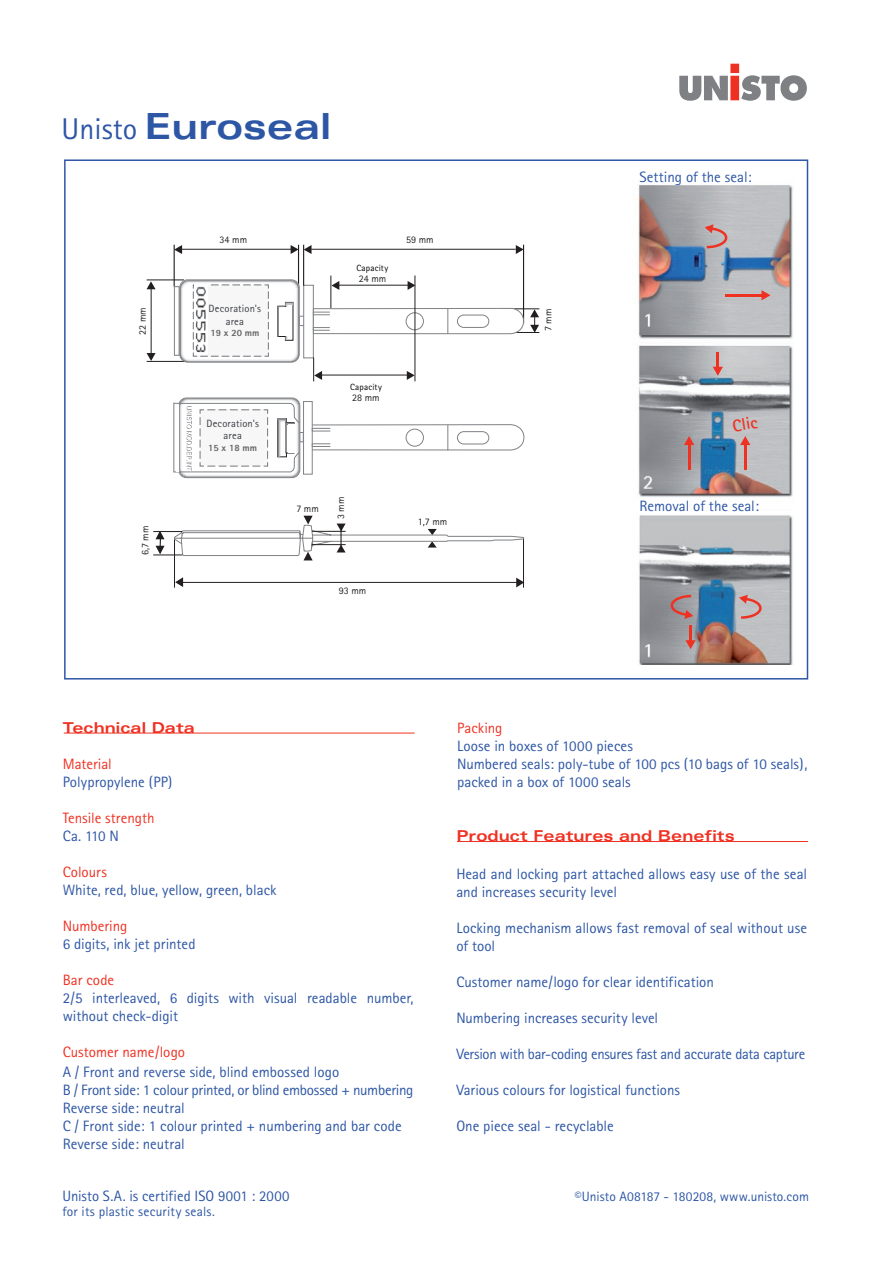
<style>
.page{position:relative;width:893px;height:1263px;background:#fff}
.page>*{position:absolute;margin:0;border:0;box-sizing:border-box;transform-origin:0 0}
.t1{font:700 expanded 36px "Univers";color:#2d56a5}
.t2{font:700 17.1px "Rotis Sans Serif";color:#ef3122}
.t3{font:15px/18px "Rotis Sans Serif";color:#2d56a5}
.t4{font:15px "Rotis Sans Serif";color:#ef3122}
.t5{font:15px "Rotis Sans Serif";letter-spacing:-.02em;color:#2d56a5}
.t6{font:700 expanded 15px "Univers";color:#ef3122}
.t7{font:13.5px "Rotis Sans Serif";letter-spacing:.01em;color:#2d56a5}
.t8{font:10.5px "Rotis Sans Serif";letter-spacing:.015em;color:#3b3d41}
.t9{font:10.05px "Rotis Sans Serif";color:#231f20}
.t10{font:800 9.6px "Rotis Sans Serif";color:#636366}
.t11{font:9px "Rotis Sans Serif";letter-spacing:.02em;color:#000}
.s1{font-family:"Rotis Sans Serif";font-weight:400;font-stretch:normal;font-size:30px}
</style>
<div class="page">
<img style="left:638px;top:185px;width:155px;height:479px">
<div style="left:299px;top:316px;width:7px;height:10px;background:#fff;border:1px solid #808285"></div>
<div style="left:303px;top:285px;width:11px;height:73px;background:#fff;border:1px solid #808285"></div>
<svg style="left:300px;top:432px;width:3px;height:10px"></svg>
<div style="left:303px;top:401px;width:9px;height:73px;background:#fff;border:1px solid #808285"></div>
<hr style="left:174px;top:245px;width:1px;height:42px;background:#231f20">
<hr style="left:147px;top:279px;width:37px;height:1px;background:#231f20">
<hr style="left:147px;top:361px;width:39px;height:1px;background:#231f20">
<hr style="left:298px;top:245px;width:1px;height:42px;background:#231f20">
<svg style="left:174px;top:245px;width:8px;height:9px"></svg>
<svg style="left:147px;top:281px;width:9px;height:8px"></svg>
<svg style="left:147px;top:353px;width:9px;height:8px"></svg>
<div style="left:179px;top:279px;width:121px;height:83px;border:1px solid #808285;border-radius:8px"></div>
<div style="left:180px;top:281px;width:119px;height:81px;border:1px solid #76787b;border-radius:8px"></div>
<div style="left:181px;top:281px;width:117px;height:80px;border:1px solid #a8a9ad;border-radius:8px"></div>
<div style="left:182px;top:282px;width:115px;height:79px;border:1px solid #dcdddf;border-radius:8px"></div>
<div style="left:182px;top:283px;width:115px;height:77px;border:1px solid #f2f3f4;border-radius:7px"></div>
<svg style="left:278px;top:302px;width:16px;height:39px"></svg>
<hr style="left:285px;top:306px;width:1px;height:30px;background:#231f20">
<div style="left:173px;top:403px;width:6px;height:69px;border:1px solid #808285"></div>
<svg style="left:174px;top:286px;width:5px;height:70px"></svg>
<hr style="left:176px;top:404px;width:2px;height:67px;background:#fff">
<hr style="left:181px;top:249px;width:111px;height:1px;background:#231f20">
<hr style="left:330px;top:276px;width:1px;height:32px;background:#231f20">
<hr style="left:303px;top:245px;width:1px;height:41px;background:#231f20">
<hr style="left:523px;top:245px;width:1px;height:78px;background:#231f20">
<hr style="left:501px;top:308px;width:38px;height:1px;background:#231f20">
<hr style="left:501px;top:332px;width:38px;height:1px;background:#231f20">
<svg style="left:516px;top:245px;width:7px;height:9px"></svg>
<svg style="left:408px;top:281px;width:6px;height:9px"></svg>
<svg style="left:331px;top:281px;width:8px;height:9px"></svg>
<svg style="left:291px;top:245px;width:21px;height:9px"></svg>
<hr style="left:311px;top:249px;width:205px;height:1px;background:#231f20">
<hr style="left:174px;top:539px;width:1px;height:49px;background:#231f20">
<hr style="left:523px;top:539px;width:1px;height:49px;background:#231f20">
<svg style="left:175px;top:577px;width:8px;height:10px"></svg>
<svg style="left:516px;top:578px;width:7px;height:9px"></svg>
<hr style="left:182px;top:582px;width:341px;height:1px;background:#231f20">
<hr style="left:339px;top:285px;width:72px;height:1px;background:#231f20">
<hr style="left:151px;top:288px;width:1px;height:67px;background:#231f20">
<svg style="left:530px;top:309px;width:9px;height:23px"></svg>
<svg style="left:193px;top:284px;width:76px;height:73px"></svg>
<svg style="left:153px;top:516px;width:371px;height:44px"></svg>
<hr style="left:312px;top:544px;width:34px;height:1px;background:#231f20">
<hr style="left:312px;top:531px;width:34px;height:1px;background:#231f20">
<svg style="left:179px;top:398px;width:121px;height:80px"></svg>
<hr style="left:278px;top:419px;width:1px;height:38px;background:#87898c">
<img style="left:194px;top:285px;width:13px;height:69px">
<svg style="left:310px;top:308px;width:214px;height:142px"></svg>
<hr style="left:414px;top:275px;width:1px;height:106px;background:#231f20">
<hr style="left:340px;top:528px;width:2px;height:23px;background:#231f20">
<svg style="left:679px;top:64px;width:128px;height:37px"></svg>
<hr style="left:64px;top:733px;width:351px;height:1px;background:#ef3122">
<hr style="left:457px;top:841px;width:351px;height:1px;background:#ef3122">
<svg style="left:740px;top:436px;width:10px;height:9px"></svg>
<hr style="left:744px;top:444px;width:3px;height:26px;background:#ef3122">
<svg style="left:684px;top:436px;width:10px;height:9px"></svg>
<hr style="left:688px;top:444px;width:2px;height:26px;background:#ef3122">
<svg style="left:713px;top:367px;width:10px;height:9px"></svg>
<hr style="left:716px;top:352px;width:3px;height:15px;background:#ef3122">
<svg style="left:761px;top:290px;width:9px;height:10px"></svg>
<hr style="left:725px;top:294px;width:41px;height:3px;background:#ef3122">
<svg style="left:685px;top:640px;width:11px;height:9px"></svg>
<hr style="left:689px;top:625px;width:3px;height:16px;background:#ef3122">
<svg style="left:739px;top:595px;width:24px;height:25px"></svg>
<svg style="left:704px;top:224px;width:25px;height:26px"></svg>
<svg style="left:669px;top:594px;width:25px;height:25px"></svg>
<div style="left:281px;top:307px;width:7px;height:29px;background:#fff"></div>
<div style="left:289px;top:424px;width:7px;height:29px;background:#fff"></div>
<p class="t1" style="left:62px;top:106px;width:271px"><span class="s1">Unisto</span> Euroseal</p>
<p class="t9" style="left:136px;top:335px;width:29px;rotate:-90deg">22 mm</p>
<p class="t9" style="left:139px;top:555px;width:31px;rotate:-90deg">6,7 mm</p>
<p class="t9" style="left:220px;top:233px;width:29px">34 mm</p>
<p class="t8" style="left:209px;top:302px;width:54px">Decoration's</p>
<p class="t8" style="left:226px;top:315px;width:20px">area</p>
<p class="t10" style="left:210px;top:327px;width:51px">19 x 20 mm</p>
<p class="t8" style="left:206px;top:417px;width:54px">Decoration's</p>
<p class="t8" style="left:224px;top:430px;width:20px">area</p>
<p class="t10" style="left:208px;top:442px;width:51px">15 x 18 mm</p>
<p class="t11" style="left:356px;top:263px;width:33px">Capacity</p>
<p class="t9" style="left:359px;top:273px;width:29px">24 mm</p>
<p class="t9" style="left:406px;top:233px;width:29px">59 mm</p>
<p class="t11" style="left:350px;top:382px;width:33px">Capacity</p>
<p class="t9" style="left:352px;top:392px;width:29px">28 mm</p>
<p class="t9" style="left:296px;top:503px;width:24px">7 mm</p>
<p class="t9" style="left:335px;top:519px;width:24px;rotate:-90deg">3 mm</p>
<p class="t9" style="left:339px;top:585px;width:29px">93 mm</p>
<p class="t9" style="left:418px;top:516px;width:31px">1,7 mm</p>
<p class="t9" style="left:542px;top:331px;width:24px;rotate:-90deg">7 mm</p>
<p class="t3" style="left:639px;top:167px;width:114px">Setting of the seal:</p>
<p class="t2" style="left:731px;top:415px;width:27px;rotate:-9deg">Clic</p>
<p class="t3" style="left:639px;top:497px;width:121px">Removal of the seal:</p>
<p class="t6" style="left:63px;top:719px;width:134px">Technical Data</p>
<p class="t4" style="left:63px;top:755px;width:51px">Material</p>
<p class="t3" style="left:63px;top:773px;width:111px">Polypropylene (PP)</p>
<p class="t4" style="left:63px;top:809px;width:93px">Tensile strength</p>
<p class="t3" style="left:63px;top:827px;width:58px">Ca. 110 N</p>
<p class="t4" style="left:63px;top:863px;width:46px">Colours</p>
<p class="t3" style="left:63px;top:881px;width:215px">White, red, blue, yellow, green, black</p>
<p class="t4" style="left:63px;top:917px;width:66px">Numbering</p>
<p class="t3" style="left:63px;top:935px;width:134px">6 digits, ink jet printed</p>
<p class="t4" style="left:63px;top:971px;width:53px">Bar code</p>
<p class="t3" style="left:63px;top:989px;width:352px">2/5 interleaved, 6 digits with visual readable number, without check-digit</p>
<p class="t4" style="left:63px;top:1043px;width:124px">Customer name/logo</p>
<p class="t3" style="left:63px;top:1062px;width:278px">A / Front and reverse side, blind embossed logo</p>
<p class="t3" style="left:63px;top:1080px;width:352px">B / Front side: 1 colour printed, or blind embossed + numbering<br>Reverse side: neutral</p>
<p class="t3" style="left:63px;top:1116px;width:340px">C / Front side: 1 colour printed + numbering and bar code</p>
<p class="t3" style="left:63px;top:1134px;width:124px">Reverse side: neutral</p>
<p class="t4" style="left:457px;top:719px;width:47px">Packing</p>
<p class="t3" style="left:457px;top:737px;width:177px">Loose in boxes of 1000 pieces</p>
<p class="t3" style="left:457px;top:755px;width:352px">Numbered seals: poly-tube of 100 pcs (10 bags of 10 seals), packed in a box of 1000 seals</p>
<p class="t6" style="left:456px;top:827px;width:280px">Product Features and Benefits</p>
<p class="t3" style="left:456px;top:864px;width:352px">Head and locking part attached allows easy use of the seal and increases security level</p>
<p class="t3" style="left:456px;top:918px;width:352px">Locking mechanism allows fast removal of seal without use of tool</p>
<p class="t3" style="left:456px;top:972px;width:259px">Customer name/logo for clear identification</p>
<p class="t3" style="left:456px;top:1008px;width:203px">Numbering increases security level</p>
<p class="t5" style="left:456px;top:1045px;width:350px">Version with bar-coding ensures fast and accurate data capture</p>
<p class="t3" style="left:456px;top:1080px;width:225px">Various colours for logistical functions</p>
<p class="t3" style="left:456px;top:1116px;width:159px">One piece seal - recyclable</p>
<p class="t3" style="left:62px;top:1187px;width:229px">Unisto S.A. is certified ISO 9001 : 2000</p>
<p class="t7" style="left:575px;top:1189px;width:236px">©Unisto A08187 - 180208, www.unisto.com</p>
<p class="t7" style="left:62px;top:1203px;width:154px">for its plastic security seals.</p>
</div>
